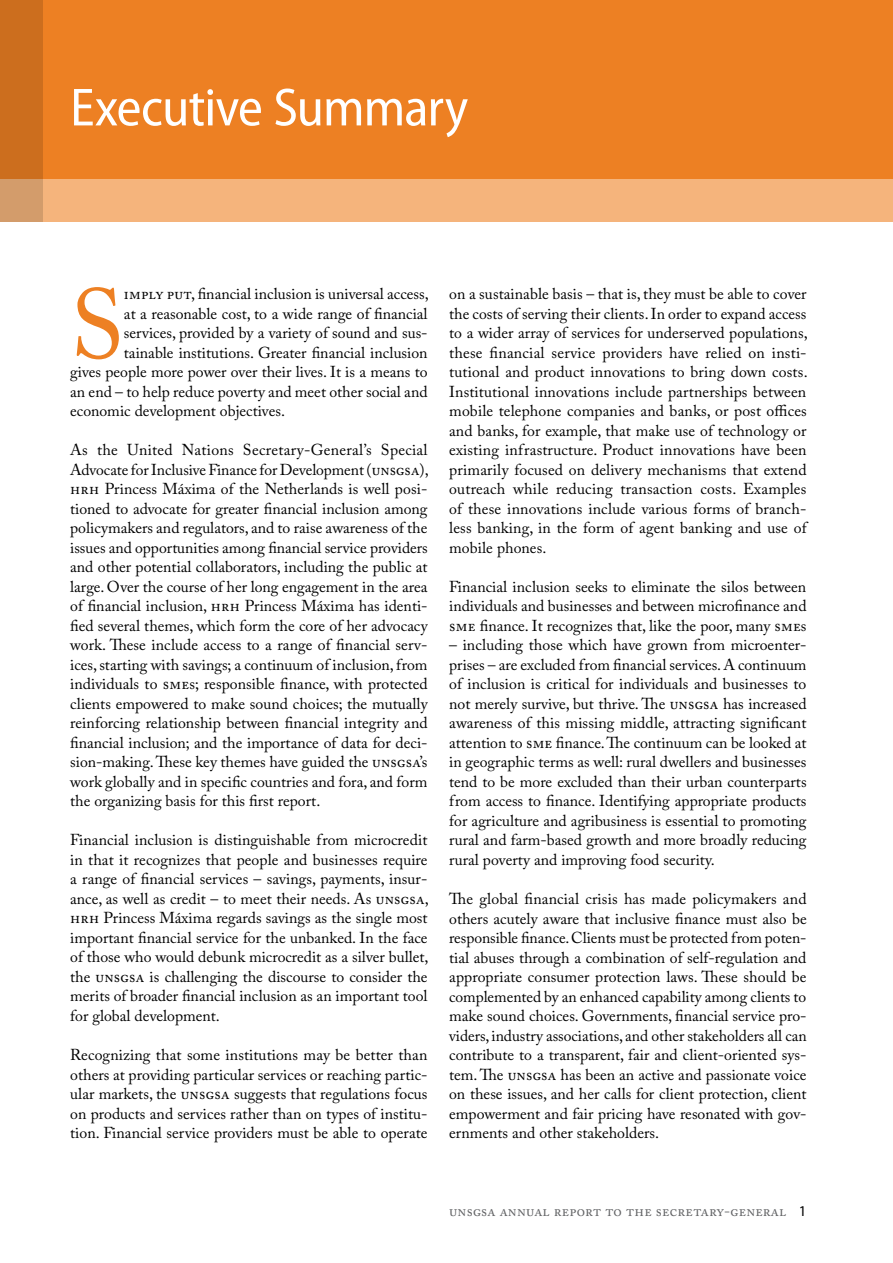
<style>
.page{position:relative;width:893px;height:1263px;background:#fff}
.page>*{position:absolute;margin:0;border:0;box-sizing:border-box;transform-origin:0 0}
.t1{font:98.1px "Adobe Caslon Pro";color:#ed8023}
.t2{font:semi-condensed 54px "Myriad Pro";letter-spacing:-.015em;color:#fff}
.t3{font:15.75px/19.5px "Adobe Caslon Pro";letter-spacing:.005em;color:#000;text-align:justify}
.t4{font:15px "Adobe Caslon Pro";color:#636466}
.s1{font-family:"Myriad Pro";color:#000}
</style>
<div class="page">
<div style="left:0;top:0;width:893px;height:180px;background:#ed8023"></div>
<div style="left:0;top:179px;width:893px;height:42px;background:#f5b47c"></div>
<svg style="left:0;top:0;width:43px;height:221px;fill:#cc6e1e"></svg>
<h2 class="t2" style="left:70px;top:78px;width:400px">Executive Summary</h2>
<h1 class="t1" style="left:70px;top:267px;width:55px">S</h1>
<p class="t3" style="left:124px;top:284px;width:306px">imply put, financial inclusion is universal access,</p>
<p class="t3" style="left:124px;top:304px;width:305px">at a reasonable cost, to a wide range of financial</p>
<p class="t3" style="left:124px;top:323px;width:305px">services, provided by a variety of sound and sus-</p>
<p class="t3" style="left:124px;top:343px;width:305px">tainable institutions. Greater financial inclusion</p>
<p class="t3" style="left:70px;top:362px;width:359px">gives people more power over their lives. It is a means to</p>
<p class="t3" style="left:70px;top:382px;width:359px">an end – to help reduce poverty and meet other social and</p>
<p class="t3" style="left:70px;top:401px;width:214px">economic development objectives.</p>
<p class="t3" style="left:70px;top:440px;width:360px">As the United Nations Secretary-General’s Special Advocate for Inclusive Finance for Development (UNSGSA), HRH Princess Máxima of the Netherlands is well posi&shy;tioned to advocate for greater financial inclusion among policymakers and regulators, and to raise awareness of the issues and opportunities among financial service providers and other potential collaborators, including the public at large. Over the course of her long engagement in the area of financial inclusion, HRH Princess Máxima has identi&shy;fied several themes, which form the core of her advocacy work. These include access to a range of financial serv&shy;ices, starting with savings; a continuum of inclusion, from individuals to SMEs; responsible finance, with protected clients empowered to make sound choices; the mutually reinforcing relationship between financial integrity and financial inclusion; and the importance of data for deci&shy;sion-making. These key themes have guided the UNSGSA’s work globally and in specific countries and fora, and form the organizing basis for this first report.</p>
<p class="t3" style="left:70px;top:830px;width:360px">Financial inclusion is distinguishable from microcredit in that it recognizes that people and businesses require a range of financial services – savings, payments, insur&shy;ance, as well as credit – to meet their needs. As UNSGSA, HRH Princess Máxima regards savings as the single most important financial service for the unbanked. In the face of those who would debunk microcredit as a silver bullet, the UNSGSA is challenging the discourse to consider the merits of broader financial inclusion as an important tool for global development.</p>
<p class="t3" style="left:70px;top:1045px;width:359px">Recognizing that some institutions may be better than others at providing particular services or reaching partic&shy;ular markets, the UNSGSA suggests that regulations focus on products and services rather than on types of institu&shy;tion. Financial service providers must be able to operate</p>
<p class="t3" style="left:449px;top:284px;width:360px;text-align:left">on a sustainable basis – that is, they must be able to cover the costs of serving their clients. In order to expand access to a wider array of services for underserved populations, these financial service providers have relied on insti&shy;tutional and product innovations to bring down costs.<br>Institutional innovations include partnerships between mobile telephone companies and banks, or post offices and banks, for example, that make use of technology or existing infrastructure. Product innovations have been primarily focused on delivery mechanisms that extend outreach while reducing transaction costs. Examples of these innovations include various forms of branch&shy;less banking, in the form of agent banking and use of mobile phones.</p>
<p class="t3" style="left:449px;top:577px;width:359px">Financial inclusion seeks to eliminate the silos between individuals and businesses and between microfinance and SME finance. It recognizes that, like the poor, many SMEs</p>
<p class="t3" style="left:449px;top:635px;width:359px">– including those which have grown from microenter&shy;prises – are excluded from financial services. A continuum of inclusion is critical for individuals and businesses to not merely survive, but thrive. The UNSGSA has increased awareness of this missing middle, attracting significant attention to SME finance. The continuum can be looked at in geographic terms as well: rural dwellers and businesses tend to be more excluded than their urban counterparts from access to finance. Identifying appropriate products for agriculture and agribusiness is essential to promoting rural and farm-based growth and more broadly reducing rural poverty and improving food security.</p>
<p class="t3" style="left:449px;top:889px;width:359px">The global financial crisis has made policymakers and others acutely aware that inclusive finance must also be responsible finance. Clients must be protected from poten&shy;tial abuses through a combination of self-regulation and appropriate consumer protection laws. These should be complemented by an enhanced capability among clients to make sound choices. Governments, financial service pro&shy;viders, industry associations, and other stakeholders all can contribute to a transparent, fair and client-oriented sys&shy;tem. The UNSGSA has been an active and passionate voice on these issues, and her calls for client protection, client empowerment and fair pricing have resonated with gov&shy;ernments and other stakeholders.</p>
<p class="t4" style="left:449px;top:1202px;width:69px">UNSGSA Annua</p>
<p class="t4" style="left:543px;top:1202px;width:265px">l Report to the Secretary-General <span class="s1">1</span></p>
</div>
